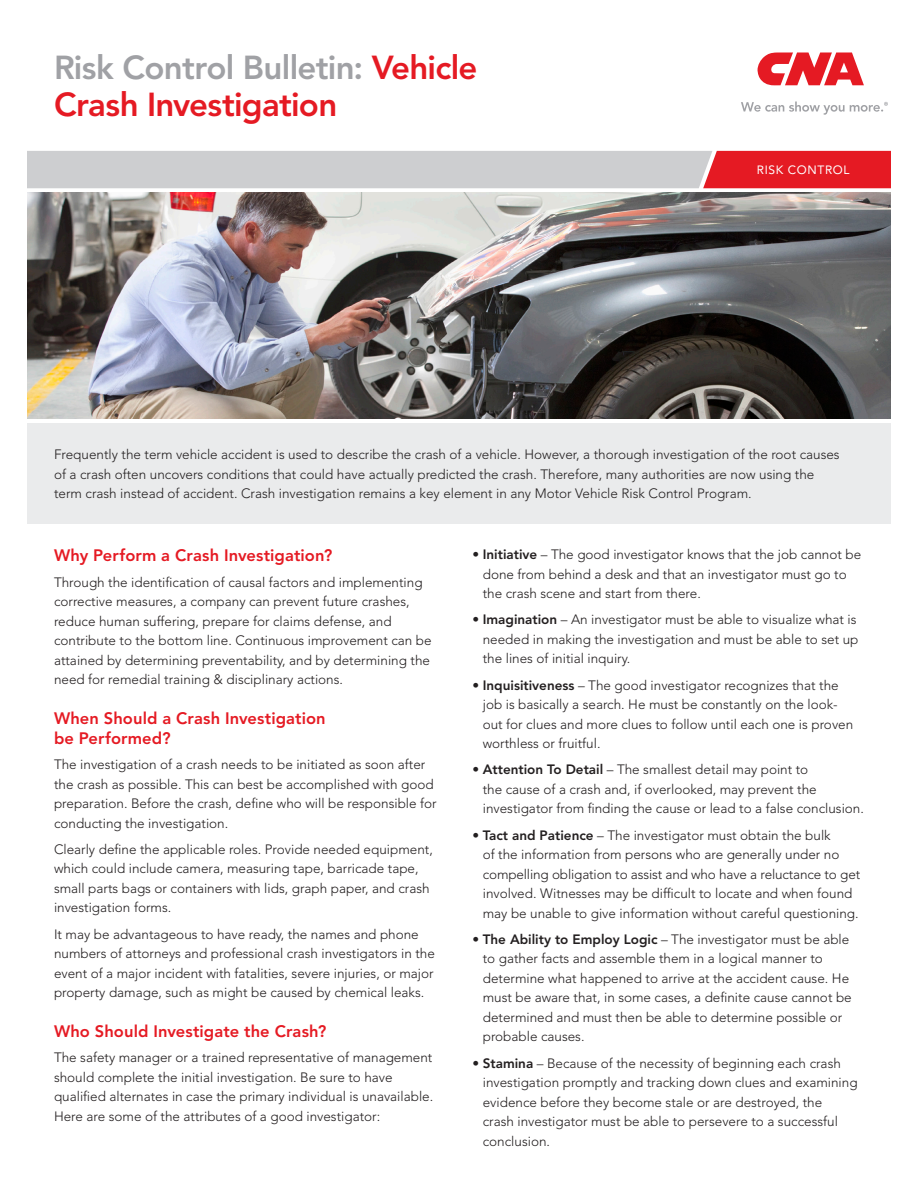
<style>
.page{position:relative;width:918px;height:1188px;background:#fff}
.page>*{position:absolute;margin:0;border:0;box-sizing:border-box;transform-origin:0 0}
.t1{font:800 33px/37.5px "Avenir LT Std";letter-spacing:-.02em;color:#e51a23}
.A_Head_red{font:800 16.5px/19.5px "Avenir LT Std";letter-spacing:.005em;color:#e51a23}
.body{font:300 13.5px/19.5px "Avenir LT Std";color:#231f20}
.t2{font:12px "Avenir LT Std";letter-spacing:.05em;color:#fff}
.s1{color:#a0a1a5}
.s2{font-weight:800}
</style>
<div class="page">
<svg style="left:27px;top:151px;width:864px;height:37px;background:#d2a8ac"></svg>
<svg style="left:757px;top:52px;width:107px;height:33px"></svg>
<svg style="left:741px;top:102px;width:147px;height:13px"></svg>
<div style="left:27px;top:423px;width:864px;height:101px;background:#eaebec"></div>
<img style="left:27px;top:193px;width:864px;height:226px">
<p class="t1" style="left:54px;top:49px;width:425px"><span class="s1">Risk Control Bulletin:</span> Vehicle<br>Crash Investigation</p>
<p class="t2" style="left:757px;top:163px;width:94px">RISK CONTROL</p>
<p class="body" style="left:54px;top:445px;width:787px">Frequently the term vehicle accident is used to describe the crash of a vehicle. However, a thorough investigation of the root causes of a crash often uncovers conditions that could have actually predicted the crash. Therefore, many authorities are now using the term crash instead of accident. Crash investigation remains a key element in any Motor Vehicle Risk Control Program.</p>
<p class="A_Head_red" style="left:54px;top:546px;width:280px">Why Perform a Crash Investigation?</p>
<p class="body" style="left:54px;top:573px;width:379px">Through the identification of causal factors and implementing corrective measures, a company can prevent future crashes, reduce human suffering, prepare for claims defense, and contribute to the bottom line. Continuous improvement can be attained by determining preventability, and by determining the need for remedial training &amp; disciplinary actions.</p>
<p class="A_Head_red" style="left:54px;top:709px;width:273px">When Should a Crash Investigation be Performed?</p>
<p class="body" style="left:54px;top:755px;width:384px">The investigation of a crash needs to be initiated as soon after the crash as possible. This can best be accomplished with good preparation. Before the crash, define who will be responsible for conducting the investigation.</p>
<p class="body" style="left:54px;top:840px;width:380px">Clearly define the applicable roles. Provide needed equipment, which could include camera, measuring tape, barricade tape, small parts bags or containers with lids, graph paper, and crash investigation forms.</p>
<p class="body" style="left:54px;top:924px;width:382px">It may be advantageous to have ready, the names and phone numbers of attorneys and professional crash investigators in the event of a major incident with fatalities, severe injuries, or major property damage, such as might be caused by chemical leaks.</p>
<p class="A_Head_red" style="left:54px;top:1022px;width:274px">Who Should Investigate the Crash?</p>
<p class="body" style="left:54px;top:1048px;width:381px">The safety manager or a trained representative of management should complete the initial investigation. Be sure to have qualified alternates in case the primary individual is unavailable.<br>Here are some of the attributes of a good investigator:</p>
<p class="body" style="left:483px;top:545px;width:380px;text-indent:-10px">• <span class="s2">Initiative</span> – The good investigator knows that the job cannot be done from behind a desk and that an investigator must go to the crash scene and start from there.</p>
<p class="body" style="left:483px;top:610px;width:377px;text-indent:-10px">• <span class="s2">Imagination</span> – An investigator must be able to visualize what is needed in making the investigation and must be able to set up the lines of initial inquiry.</p>
<p class="body" style="left:483px;top:675px;width:372px;text-indent:-10px">• <span class="s2">Inquisitiveness</span> – The good investigator recognizes that the job is basically a search. He must be constantly on the look&shy;out for clues and more clues to follow until each one is proven worthless or fruitful.</p>
<p class="body" style="left:483px;top:760px;width:383px;text-indent:-10px">• <span class="s2">Attention To Detail</span> – The smallest detail may point to<br>the cause of a crash and, if overlooked, may prevent the investigator from finding the cause or lead to a false conclusion.</p>
<p class="body" style="left:483px;top:825px;width:379px;text-indent:-10px">• <span class="s2">Tact and Patience</span> – The investigator must obtain the bulk<br>of the information from persons who are generally under no compelling obligation to assist and who have a reluctance to get involved. Witnesses may be difficult to locate and when found may be unable to give information without careful questioning.</p>
<p class="body" style="left:483px;top:930px;width:371px;text-indent:-10px">• <span class="s2">The Ability to Employ Logic</span> – The investigator must be able to gather facts and assemble them in a logical manner to determine what happened to arrive at the accident cause. He must be aware that, in some cases, a definite cause cannot be determined and must then be able to determine possible or probable causes.</p>
<p class="body" style="left:483px;top:1053px;width:376px;text-indent:-10px">• <span class="s2">Stamina</span> – Because of the necessity of beginning each crash investigation promptly and tracking down clues and examining evidence before they become stale or are destroyed, the<br>crash investigator must be able to persevere to a successful conclusion.</p>
</div>
